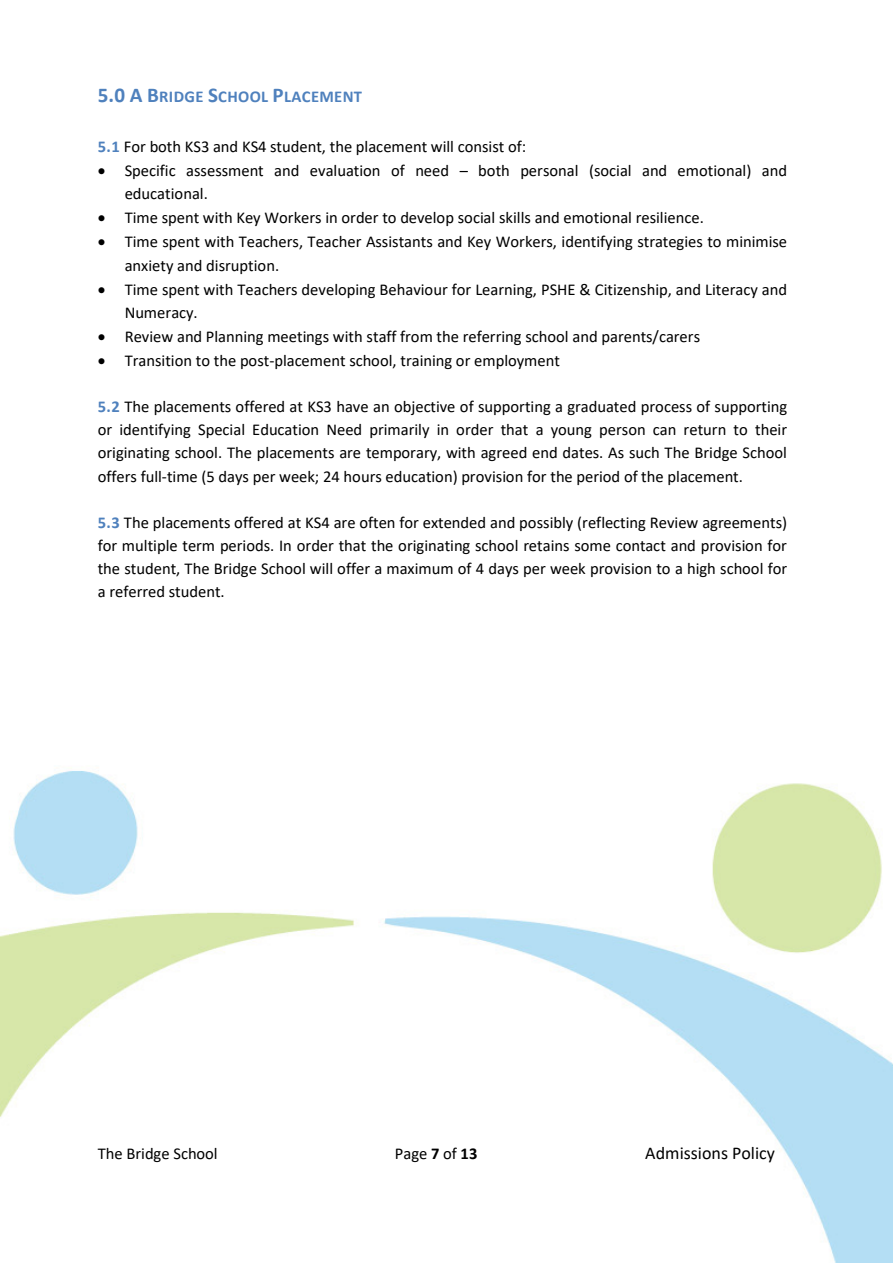
<style>
.page{position:relative;width:893px;height:1263px;background:#fff}
.page>*{position:absolute;margin:0;border:0;box-sizing:border-box;transform-origin:0 0}
.t1{font:18px "Calibri";color:#000}
.t2{font:16.5px/23.1px "Calibri";color:#000}
.t3{font:700 16.5px "Calibri";letter-spacing:.025em;color:#4f81bd}
.s1{font-size:21px}
.s2{font-weight:700;color:#4f81bd}
.s3{font-weight:700}
</style>
<div class="page">
<img style="left:0;top:771px;width:893px;height:492px">
<p class="t3" style="left:98px;top:85px;width:266px"><span class="s1">5.0 A B</span>RIDGE <span class="s1">S</span>CHOOL <span class="s1">P</span>LACEMENT</p>
<p class="t2" style="left:98px;top:135px;width:430px"><span class="s2">5.1</span> For both KS3 and KS4 student, the placement will consist of:</p>
<p class="t2" style="left:125px;top:159px;width:664px;text-indent:-27px">• Specific assessment and evaluation of need – both personal (social and emotional) and educational.</p>
<p class="t2" style="left:98px;top:206px;width:608px">• Time spent with Key Workers in order to develop social skills and emotional resilience.</p>
<p class="t2" style="left:125px;top:230px;width:664px;text-indent:-27px">• Time spent with Teachers, Teacher Assistants and Key Workers, identifying strategies to minimise anxiety and disruption.</p>
<p class="t2" style="left:125px;top:277px;width:664px;text-indent:-27px">• Time spent with Teachers developing Behaviour for Learning, PSHE &amp; Citizenship, and Literacy and<br>Numeracy.</p>
<p class="t2" style="left:98px;top:324px;width:604px">• Review and Planning meetings with staff from the referring school and parents/carers</p>
<p class="t2" style="left:98px;top:348px;width:464px">• Transition to the post-placement school, training or employment</p>
<p class="t2" style="left:98px;top:395px;width:691px;text-align:justify"><span class="s2">5.2</span> The placements offered at KS3 have an objective of supporting a graduated process of supporting or identifying Special Education Need primarily in order that a young person can return to their originating school. The placements are temporary, with agreed end dates. As such The Bridge School offers full-time (5 days per week; 24 hours education) provision for the period of the placement.</p>
<p class="t2" style="left:98px;top:510px;width:691px;text-align:justify"><span class="s2">5.3</span> The placements offered at KS4 are often for extended and possibly (reflecting Review agreements) for multiple term periods. In order that the originating school retains some contact and provision for the student, The Bridge School will offer a maximum of 4 days per week provision to a high school for a referred student.</p>
<p class="t2" style="left:98px;top:1141px;width:122px">The Bridge School</p>
<p class="t2" style="left:395px;top:1141px;width:84px">Page <span class="s3">7</span> of <span class="s3">13</span></p>
<p class="t1" style="left:645px;top:1140px;width:131px">Admissions Policy</p>
</div>
